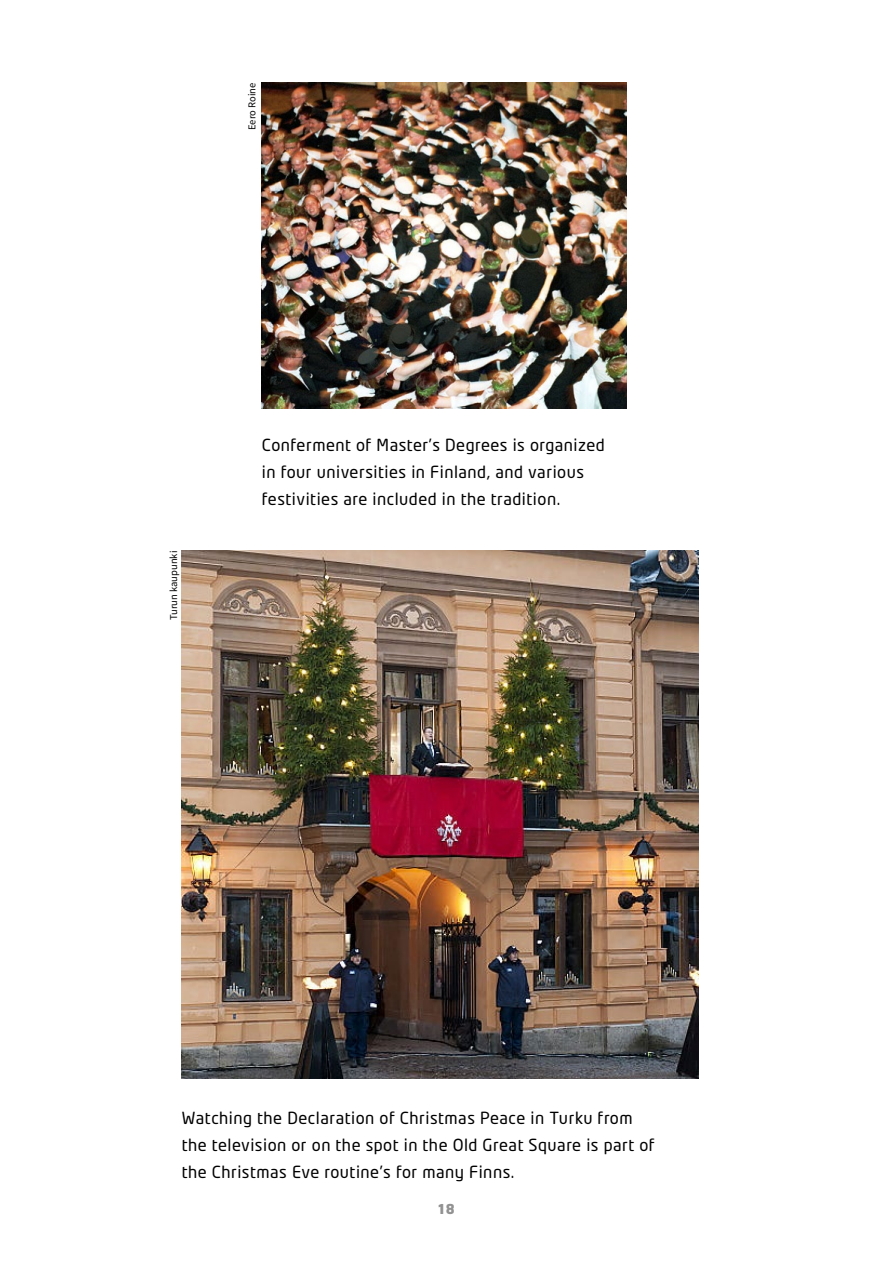
<style>
.page{position:relative;width:893px;height:1263px;background:#fff}
.page>*{position:absolute;margin:0;border:0;box-sizing:border-box;transform-origin:0 0}
.t1{font:16.5px/27px "Neo Tech Pro";letter-spacing:.03em;color:#000}
.t2{font:900 13.5px "Neo Tech Pro";color:#929292}
.t3{font:10.5px "Source Sans Pro";color:#000}
</style>
<div class="page">
<img style="left:182px;top:551px;width:516px;height:528px">
<img style="left:262px;top:83px;width:364px;height:326px">
<p class="t3" style="left:246px;top:130px;width:49px;rotate:-90deg">Eero Roine</p>
<p class="t3" style="left:167px;top:620px;width:71px;rotate:-90deg">Turun kaupunki</p>
<p class="t1" style="left:262px;top:431px;width:344px">Conferment of Master’s Degrees is organized in four universities in Finland, and various festivities are included in the tradition.</p>
<p class="t1" style="left:182px;top:1104px;width:474px">Watching the Declaration of Christmas Peace in Turku from the television or on the spot in the Old Great Square is part of the Christmas Eve routine’s for many Finns.</p>
<p class="t2" style="left:438px;top:1200px;width:18px">18</p>
</div>
